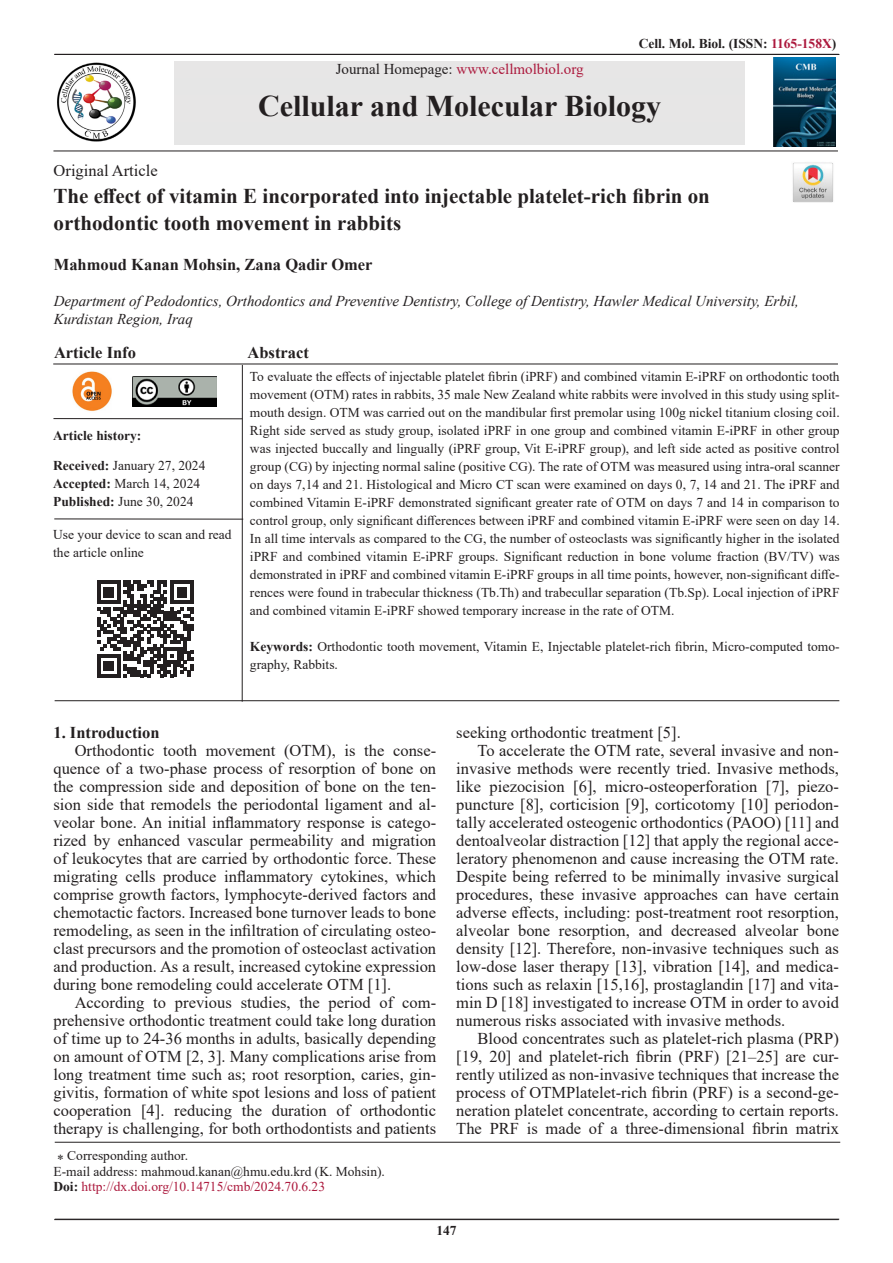
<style>
.page{position:relative;width:893px;height:1263px;background:#fff}
.page>*{position:absolute;margin:0;border:0;box-sizing:border-box;transform-origin:0 0}
.t1{font:700 30px "Times New Roman";color:#231f20}
.t2{font:700 21px/27px "Times New Roman";color:#231f20}
.t3{font:16.5px/18px "Times New Roman";color:#231f20;text-align:justify}
.List_Paragraph{font:700 16.5px "Times New Roman";color:#231f20}
.t4{font:italic 15px/18px "Times New Roman";color:#231f20}
.t5{font:15px "Times New Roman";color:#ac193d}
.t6{font:13.5px/18px "Times New Roman";color:#231f20}
.t7{font:700 13.5px "Times New Roman";color:#231f20}
.t8{font:13.5px "Times New Roman";color:#ac193d}
.s1{color:#ac193d}
.s2{color:#231f20}
.s3{font-weight:700}
.s4{font-weight:700;color:#231f20}
</style>
<div class="page">
<hr style="left:54px;top:1219px;width:785px;height:1px;background:#231f20">
<hr style="left:54px;top:54px;width:785px;height:1px;background:#231f20">
<hr style="left:53px;top:151px;width:785px;height:1px;background:#231f20">
<img style="left:773px;top:58px;width:62px;height:88px">
<div style="left:174px;top:62px;width:571px;height:83px;background:#e6e6e6"></div>
<img style="left:792px;top:162px;width:41px;height:41px">
<hr style="left:55px;top:1142px;width:785px;height:1px;background:#231f20">
<hr style="left:53px;top:364px;width:785px;height:1px;background:#231f20">
<hr style="left:54px;top:519px;width:189px;height:1px;background:#231f20">
<hr style="left:242px;top:365px;width:1px;height:337px;background:#231f20">
<hr style="left:55px;top:700px;width:784px;height:1px;background:#231f20">
<svg style="left:97px;top:580px;width:96px;height:97px"></svg>
<hr style="left:53px;top:418px;width:189px;height:1px;background:#231f20">
<img style="left:72px;top:371px;width:40px;height:40px">
<img style="left:57px;top:62px;width:79px;height:80px">
<img style="left:132px;top:377px;width:85px;height:29px">
<p class="t7" style="left:639px;top:34px;width:199px">Cell. Mol. Biol. (ISSN: <span class="s1">1165-158X</span>)</p>
<p class="t5" style="left:336px;top:59px;width:249px"><span class="s2">Journal Homepage:</span> www.cellmolbiol.org</p>
<p class="t1" style="left:258px;top:84px;width:405px">Cellular and Molecular Biology</p>
<p class="t3" style="left:54px;top:161px;width:106px">Original Article</p>
<p class="t2" style="left:54px;top:182px;width:658px">The effect of vitamin E incorporated into injectable platelet-rich fibrin on orthodontic tooth movement in rabbits</p>
<p class="List_Paragraph" style="left:54px;top:253px;width:320px">Mahmoud Kanan Mohsin, Zana Qadir Omer</p>
<p class="t4" style="left:54px;top:292px;width:747px">Department of Pedodontics, Orthodontics and Preventive Dentistry, College of Dentistry, Hawler Medical University, Erbil,<br>Kurdistan Region, Iraq</p>
<p class="List_Paragraph" style="left:54px;top:340px;width:84px">Article Info</p>
<p class="List_Paragraph" style="left:248px;top:340px;width:63px">Abstract</p>
<p class="t7" style="left:53px;top:426px;width:90px">Article history:</p>
<p class="t6" style="left:53px;top:456px;width:154px"><span class="s3">Received:</span> January 27, 2024</p>
<p class="t6" style="left:53px;top:474px;width:148px"><span class="s3">Accepted:</span> March 14, 2024</p>
<p class="t6" style="left:53px;top:492px;width:142px"><span class="s3">Published:</span> June 30, 2024</p>
<p class="t6" style="left:53px;top:525px;width:180px">Use your device to scan and read the article online</p>
<p class="t6" style="left:250px;top:367px;width:591px;text-align:justify">To evaluate the effects of injectable platelet fibrin (iPRF) and combined vitamin E-iPRF on orthodontic tooth movement (OTM) rates in rabbits, 35 male New Zealand white rabbits were involved in this study using split&shy;mouth design. OTM was carried out on the mandibular first premolar using 100g nickel titanium closing coil.<br>Right side served as study group, isolated iPRF in one group and combined vitamin E-iPRF in other group was injected buccally and lingually (iPRF group, Vit E-iPRF group), and left side acted as positive control group (CG) by injecting normal saline (positive CG). The rate of OTM was measured using intra-oral scanner on days 7,14 and 21. Histological and Micro CT scan were examined on days 0, 7, 14 and 21. The iPRF and combined Vitamin E-iPRF demonstrated significant greater rate of OTM on days 7 and 14 in comparison to control group, only significant differences between iPRF and combined vitamin E-iPRF were seen on day 14.<br>In all time intervals as compared to the CG, the number of osteoclasts was significantly higher in the isolated iPRF and combined vitamin E-iPRF groups. Significant reduction in bone volume fraction (BV/TV) was demonstrated in iPRF and combined vitamin E-iPRF groups in all time points, however, non-significant diffe&shy;rences were found in trabecular thickness (Tb.Th) and trabecullar separation (Tb.Sp). Local injection of iPRF and combined vitamin E-iPRF showed temporary increase in the rate of OTM.</p>
<p class="t6" style="left:250px;top:637px;width:591px"><span class="s3">Keywords:</span> Orthodontic tooth movement, Vitamin E, Injectable platelet-rich fibrin, Micro-computed tomo&shy;graphy, Rabbits.</p>
<p class="List_Paragraph" style="left:53px;top:721px;width:108px">1. Introduction</p>
<p class="t3" style="left:53px;top:741px;width:384px;text-indent:21px">Orthodontic tooth movement (OTM), is the conse&shy;quence of a two-phase process of resorption of bone on the compression side and deposition of bone on the ten&shy;sion side that remodels the periodontal ligament and al&shy;veolar bone. An initial inflammatory response is catego&shy;rized by enhanced vascular permeability and migration of leukocytes that are carried by orthodontic force. These migrating cells produce inflammatory cytokines, which comprise growth factors, lymphocyte-derived factors and chemotactic factors. Increased bone turnover leads to bone remodeling, as seen in the infiltration of circulating osteo&shy;clast precursors and the promotion of osteoclast activation and production. As a result, increased cytokine expression during bone remodeling could accelerate OTM [1].</p>
<p class="t3" style="left:53px;top:993px;width:384px;text-indent:21px">According to previous studies, the period of com&shy;prehensive orthodontic treatment could take long duration of time up to 24-36 months in adults, basically depending on amount of OTM [2, 3]. Many complications arise from long treatment time such as; root resorption, caries, gin&shy;givitis, formation of white spot lesions and loss of patient cooperation [4]. reducing the duration of orthodontic therapy is challenging, for both orthodontists and patients</p>
<p class="t6" style="left:57px;top:1146px;width:132px">⁎ Corresponding author.</p>
<p class="t6" style="left:53px;top:1162px;width:333px">E-mail address: mahmoud.kanan@hmu.edu.krd (K. Mohsin).</p>
<p class="t8" style="left:53px;top:1177px;width:273px"><span class="s4">Doi:</span> http://dx.doi.org/10.14715/cmb/2024.70.6.23</p>
<p class="t3" style="left:456px;top:723px;width:226px">seeking orthodontic treatment [5].</p>
<p class="t3" style="left:456px;top:741px;width:384px;text-indent:21px">To accelerate the OTM rate, several invasive and non&shy;invasive methods were recently tried. Invasive methods, like piezocision [6], micro-osteoperforation [7], piezo&shy;puncture [8], corticision [9], corticotomy [10] periodon&shy;tally accelerated osteogenic orthodontics (PAOO) [11] and dentoalveolar distraction [12] that apply the regional acce&shy;leratory phenomenon and cause increasing the OTM rate.<br>Despite being referred to be minimally invasive surgical procedures, these invasive approaches can have certain adverse effects, including: post-treatment root resorption, alveolar bone resorption, and decreased alveolar bone density [12]. Therefore, non-invasive techniques such as low-dose laser therapy [13], vibration [14], and medica&shy;tions such as relaxin [15,16], prostaglandin [17] and vita&shy;min D [18] investigated to increase OTM in order to avoid numerous risks associated with invasive methods.</p>
<p class="t3" style="left:456px;top:1029px;width:384px;text-indent:21px">Blood concentrates such as platelet-rich plasma (PRP) [19, 20] and platelet-rich fibrin (PRF) [21–25] are cur&shy;rently utilized as non-invasive techniques that increase the process of OTMPlatelet-rich fibrin (PRF) is a second-ge&shy;neration platelet concentrate, according to certain reports.<br>The PRF is made of a three-dimensional fibrin matrix</p>
<p class="t7" style="left:436px;top:1220px;width:22px">147</p>
</div>
